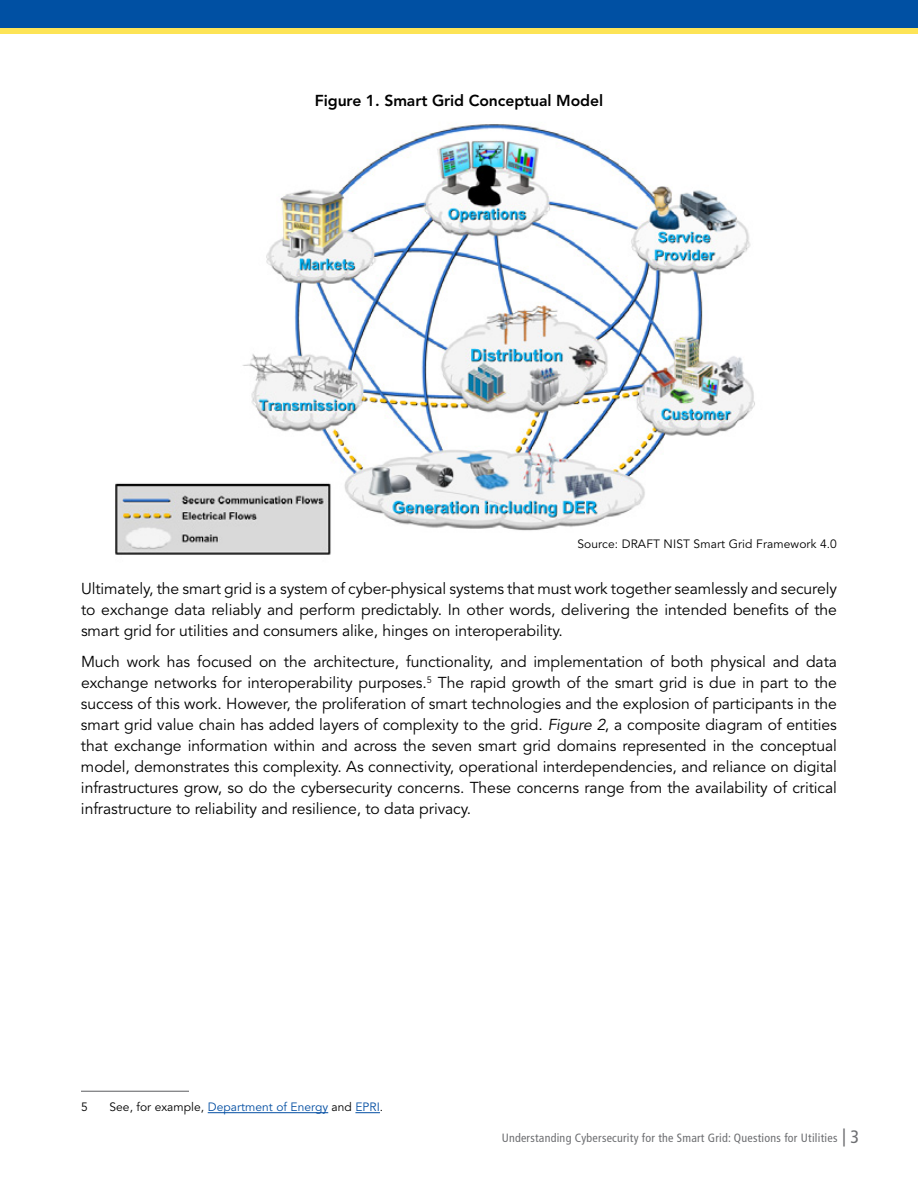
<style>
.page{position:relative;width:918px;height:1188px;background:#fff}
.page>*{position:absolute;margin:0;border:0;box-sizing:border-box;transform-origin:0 0}
.t1{font:15.75px/21px "Avenir";letter-spacing:-.005em;color:#000;text-align:justify}
.t2{font:800 15.75px "Avenir";letter-spacing:-.005em;color:#000}
.t3{font:condensed 12px "Frutiger LT Std";letter-spacing:.02em;color:#6d6e71}
.t4{font:12px "Avenir";letter-spacing:.005em;color:#034ea2}
.t5{font:12px "Avenir";letter-spacing:.01em;color:#000}
.s1{font-style:italic}
.s2{color:#000}
.s3{font-size:18px}
</style>
<div class="page">
<div style="left:0;top:0;width:918px;height:32px;background:#0050a3"></div>
<div style="left:0;top:28px;width:918px;height:6px;background:#fde457"></div>
<hr style="left:81px;top:1091px;width:108px;height:1px;background:#6d6e71">
<hr style="left:208px;top:1112px;width:120px;height:1px;background:#034ea2">
<svg style="left:355px;top:1112px;width:25px;height:1px"></svg>
<img style="left:115px;top:123px;width:640px;height:432px">
<div style="left:410px;top:533px;width:427px;height:38px;background:#fff"></div>
<p class="t2" style="left:315px;top:92px;width:290px">Figure 1. Smart Grid Conceptual Model</p>
<p class="t5" style="left:577px;top:537px;width:261px">Source: DRAFT NIST Smart Grid Framework 4.0</p>
<p class="t1" style="left:81px;top:579px;width:758px">Ultimately, the smart grid is a system of cyber-physical systems that must work together seamlessly and securely to exchange data reliably and perform predictably. In other words, delivering the intended benefits of the smart grid for utilities and consumers alike, hinges on interoperability.</p>
<p class="t1" style="left:81px;top:652px;width:758px">Much work has focused on the architecture, functionality, and implementation of both physical and data exchange networks for interoperability purposes.<sup>5</sup> The rapid growth of the smart grid is due in part to the success of this work. However, the proliferation of smart technologies and the explosion of participants in the smart grid value chain has added layers of complexity to the grid. <span class="s1">Figure 2</span>, a composite diagram of entities that exchange information within and across the seven smart grid domains represented in the conceptual model, demonstrates this complexity. As connectivity, operational interdependencies, and reliance on digital infrastructures grow, so do the cybersecurity concerns. These concerns range from the availability of critical infrastructure to reliability and resilience, to data privacy.</p>
<p class="t5" style="left:81px;top:1100px;width:8px">5</p>
<p class="t4" style="left:110px;top:1100px;width:275px"><span class="s2">See, for example,</span> Department of Energy <span class="s2">and</span> EPRI<span class="s2">.</span></p>
<p class="t3" style="left:502px;top:1130px;width:359px">Understanding Cybersecurity for the Smart Grid: Questions for Utilities <span class="s3">| 3</span></p>
</div>
